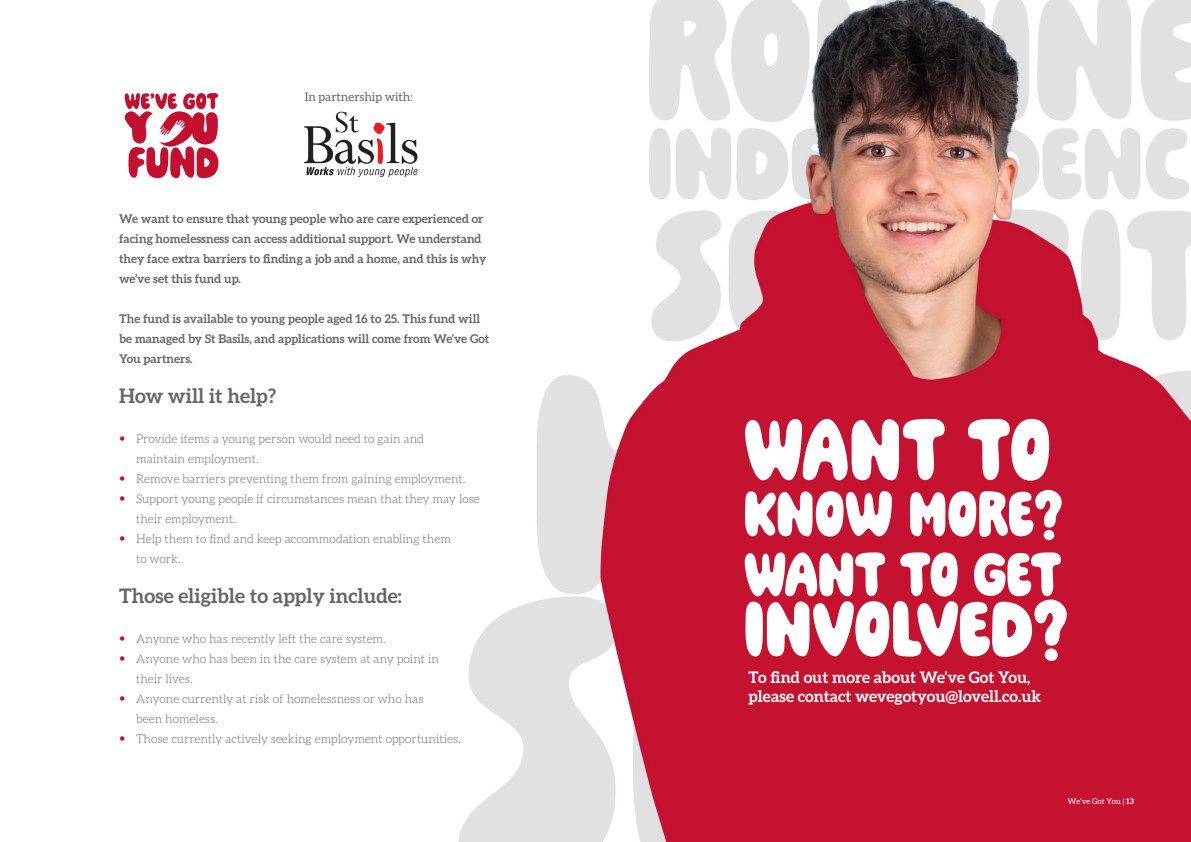
<style>
.page{position:relative;width:1191px;height:842px;background:#fff}
.page>*{position:absolute;margin:0;border:0;box-sizing:border-box;transform-origin:0 0}
.t1{font:98px "Painde Mie";letter-spacing:-.005em;color:#fff}
.t2{font:88px "Painde Mie";color:#fff}
.t3{font:72px "Painde Mie";color:#fff}
.t4{font:70px "Painde Mie";letter-spacing:-.015em;color:#fff}
.WGY_Para{font:700 20px "Aleo";color:#63656a}
.t5{font:700 16px/19.2px "Aleo";color:#fff}
.WGY_Para-2{font:300 12px/20px "Aleo";color:#63656a}
.WGY_Para-3{font:700 12px/20px "Aleo";color:#63656a}
.t6{font:12px "Aleo";color:#63656a}
.t7{font:8px "Aleo";color:#fff}
.s1{font-size:15px;color:#c3102f}
.s2{font-weight:700}
</style>
<div class="page">
<img style="left:124px;top:0;width:1067px;height:842px">
<svg style="left:125px;top:93px;width:93px;height:85px"></svg>
<svg style="left:304px;top:112px;width:113px;height:65px"></svg>
<p class="t6" style="left:305px;top:90px;width:110px">In partnership with:</p>
<p class="WGY_Para-3" style="left:119px;top:208px;width:369px">We want to ensure that young people who are care experienced or facing homelessness can access additional support. We understand they face extra barriers to finding a job and a home, and this is why we’ve set this fund up.</p>
<p class="WGY_Para-3" style="left:119px;top:308px;width:372px">The fund is available to young people aged 16 to 25. This fund will be managed by St Basils, and applications will come from We’ve Got<br>You partners.</p>
<p class="WGY_Para" style="left:119px;top:384px;width:159px">How will it help?</p>
<p class="WGY_Para-2" style="left:119px;top:429px;width:306px"><span class="s1">•</span> Provide items a young person would need to gain and</p>
<p class="WGY_Para-2" style="left:136px;top:449px;width:124px">maintain employment.</p>
<p class="WGY_Para-2" style="left:119px;top:469px;width:348px"><span class="s1">•</span> Remove barriers preventing them from gaining employment.</p>
<p class="WGY_Para-2" style="left:119px;top:489px;width:362px"><span class="s1">•</span> Support young people if circumstances mean that they may lose</p>
<p class="WGY_Para-2" style="left:136px;top:509px;width:102px">their employment.</p>
<p class="WGY_Para-2" style="left:119px;top:529px;width:333px"><span class="s1">•</span> Help them to find and keep accommodation enabling them</p>
<p class="WGY_Para-2" style="left:136px;top:549px;width:46px">to work.</p>
<p class="WGY_Para" style="left:119px;top:584px;width:284px">Those eligible to apply include:</p>
<p class="WGY_Para-2" style="left:119px;top:629px;width:268px"><span class="s1">•</span> Anyone who has recently left the care system.</p>
<p class="WGY_Para-2" style="left:136px;top:649px;width:304px;text-indent:-17px"><span class="s1">•</span> Anyone who has been in the care system at any point in their lives.</p>
<p class="WGY_Para-2" style="left:136px;top:689px;width:289px;text-indent:-17px"><span class="s1">•</span> Anyone currently at risk of homelessness or who has been homeless.</p>
<p class="WGY_Para-2" style="left:119px;top:729px;width:343px"><span class="s1">•</span> Those currently actively seeking employment opportunities.</p>
<p class="t1" style="left:743px;top:398px;width:309px">WANT TO</p>
<p class="t3" style="left:743px;top:476px;width:321px">KNOW MORE?</p>
<p class="t4" style="left:743px;top:538px;width:319px">WANT TO GET</p>
<p class="t2" style="left:743px;top:583px;width:326px">INVOLVED?</p>
<p class="t5" style="left:748px;top:667px;width:294px">To find out more about We’ve Got You, please contact wevegotyou@lovell.co.uk</p>
<p class="t7" style="left:1067px;top:796px;width:68px">We’ve Got You | <span class="s2">13</span></p>
</div>
